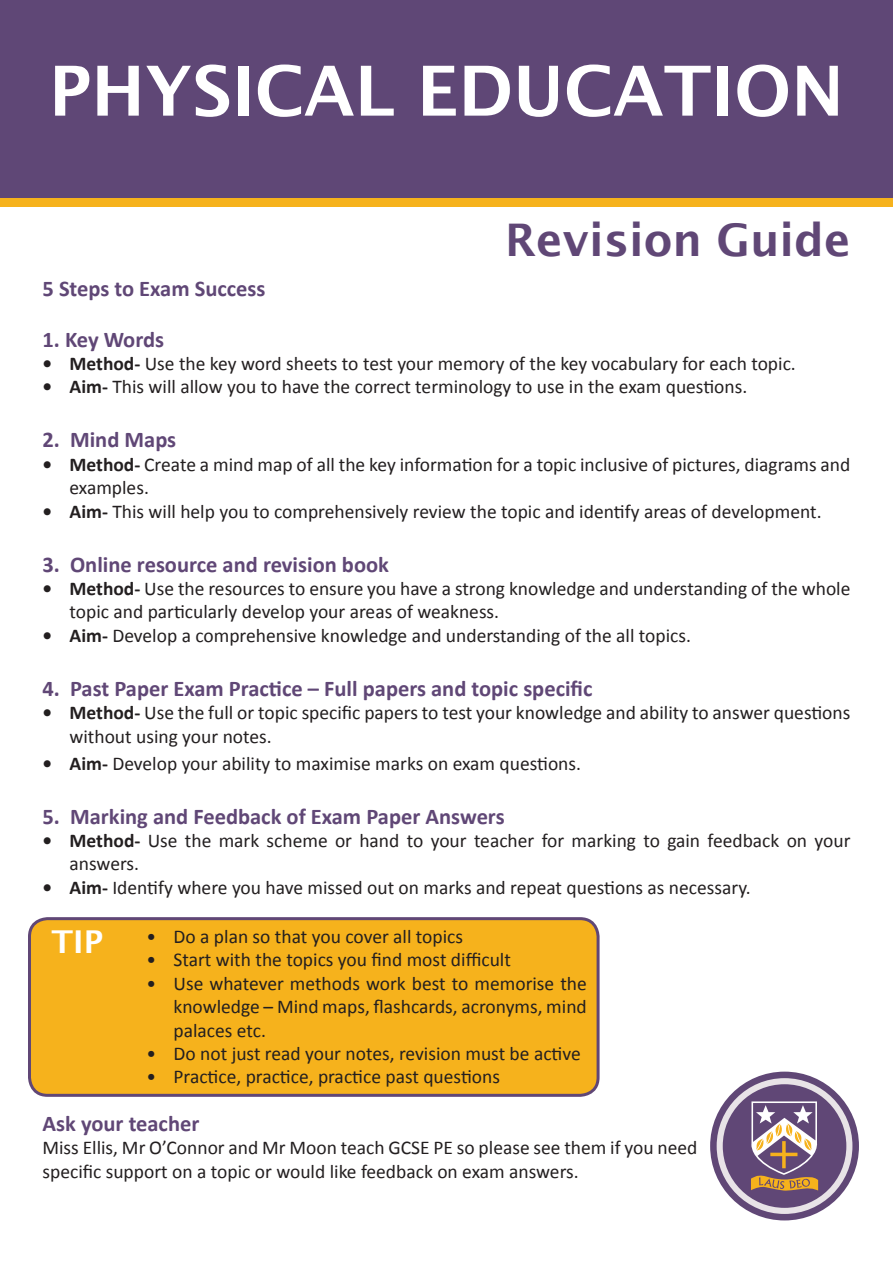
<style>
.page{position:relative;width:893px;height:1263px;background:#fff}
.page>*{position:absolute;margin:0;border:0;box-sizing:border-box;transform-origin:0 0}
.t1{font:600 69px "Lucida Sans";color:#fff}
.t2{font:600 45px "Lucida Sans";color:#604776}
.t3{font:600 31.5px "Lucida Sans";color:#fff}
.t4{font:700 22.5px "Calibri";color:#604776}
.t5{font:19.5px/23.4px "Calibri";color:#231f20}
.s1{font-weight:700}
</style>
<div class="page">
<div style="left:0;top:0;width:893px;height:198px;background:#5f4776"></div>
<div style="left:0;top:198px;width:893px;height:9px;background:#f6b21c"></div>
<div style="left:710px;top:1071px;width:149px;height:149px;background:#604776;border-radius:50%"></div>
<div style="left:717px;top:1078px;width:135px;height:136px;background:#e8e3e7;border-radius:50%"></div>
<div style="left:723px;top:1084px;width:123px;height:124px;background:#604776;border-radius:50%"></div>
<svg style="left:751px;top:1101px;width:67px;height:89px"></svg>
<div style="left:30px;top:919px;width:568px;height:176px;background:#f6b21c;border-radius:18px"></div>
<div style="left:28px;top:917px;width:572px;height:180px;border:3px solid #604776;border-radius:18px"></div>
<h1 class="t1" style="left:49px;top:52px;width:797px">PHYSICAL EDUCATION</h1>
<h2 class="t2" style="left:505px;top:214px;width:347px">Revision Guide</h2>
<p class="t4" style="left:43px;top:274px;width:225px">5 Steps to Exam Success</p>
<p class="t4" style="left:43px;top:325px;width:123px">1. Key Words</p>
<p class="t5" style="left:43px;top:352px;width:755px"><span class="s1">• Method-</span> Use the key word sheets to test your memory of the key vocabulary for each topic.</p>
<p class="t5" style="left:43px;top:375px;width:706px"><span class="s1">• Aim-</span> This will allow you to have the correct terminology to use in the exam questions.</p>
<p class="t4" style="left:43px;top:425px;width:135px">2. Mind Maps</p>
<p class="t5" style="left:70px;top:453px;width:782px;text-indent:-27px"><span class="s1">• Method-</span> Create a mind map of all the key information for a topic inclusive of pictures, diagrams and examples.</p>
<p class="t5" style="left:43px;top:499px;width:780px"><span class="s1">• Aim-</span> This will help you to comprehensively review the topic and identify areas of development.</p>
<p class="t4" style="left:43px;top:550px;width:348px">3. Online resource and revision book</p>
<p class="t5" style="left:70px;top:577px;width:782px;text-indent:-27px"><span class="s1">• Method-</span> Use the resources to ensure you have a strong knowledge and understanding of the whole topic and particularly develop your areas of weakness.</p>
<p class="t5" style="left:43px;top:624px;width:650px"><span class="s1">• Aim-</span> Develop a comprehensive knowledge and understanding of the all topics.</p>
<p class="t4" style="left:43px;top:674px;width:551px">4. Past Paper Exam Practice – Full papers and topic specific</p>
<p class="t5" style="left:70px;top:701px;width:782px;text-indent:-27px"><span class="s1">• Method-</span> Use the full or topic specific papers to test your knowledge and ability to answer questions without using your notes.</p>
<p class="t5" style="left:43px;top:751px;width:540px"><span class="s1">• Aim-</span> Develop your ability to maximise marks on exam questions.</p>
<p class="t4" style="left:43px;top:802px;width:464px">5. Marking and Feedback of Exam Paper Answers</p>
<p class="t5" style="left:70px;top:829px;width:782px;text-indent:-27px"><span class="s1">• Method-</span> Use the mark scheme or hand to your teacher for marking to gain feedback on your answers.</p>
<p class="t5" style="left:43px;top:876px;width:710px"><span class="s1">• Aim-</span> Identify where you have missed out on marks and repeat questions as necessary.</p>
<p class="t5" style="left:147px;top:925px;width:318px">• Do a plan so that you cover all topics</p>
<p class="t5" style="left:147px;top:948px;width:366px">• Start with the topics you find most difficult</p>
<p class="t5" style="left:174px;top:972px;width:415px;text-align:justify;text-indent:-27px">• Use whatever methods work best to memorise the knowledge – Mind maps, flashcards, acronyms, mind palaces etc.</p>
<p class="t5" style="left:147px;top:1042px;width:436px">• Do not just read your notes, revision must be active</p>
<p class="t5" style="left:147px;top:1065px;width:355px">• Practice, practice, practice past questions</p>
<h3 class="t3" style="left:52px;top:923px;width:53px">TIP</h3>
<p class="t4" style="left:43px;top:1109px;width:158px">Ask your teacher</p>
<p class="t5" style="left:43px;top:1136px;width:656px">Miss Ellis, Mr O’Connor and Mr Moon teach GCSE PE so please see them if you need specific support on a topic or would like feedback on exam answers.</p>
</div>
